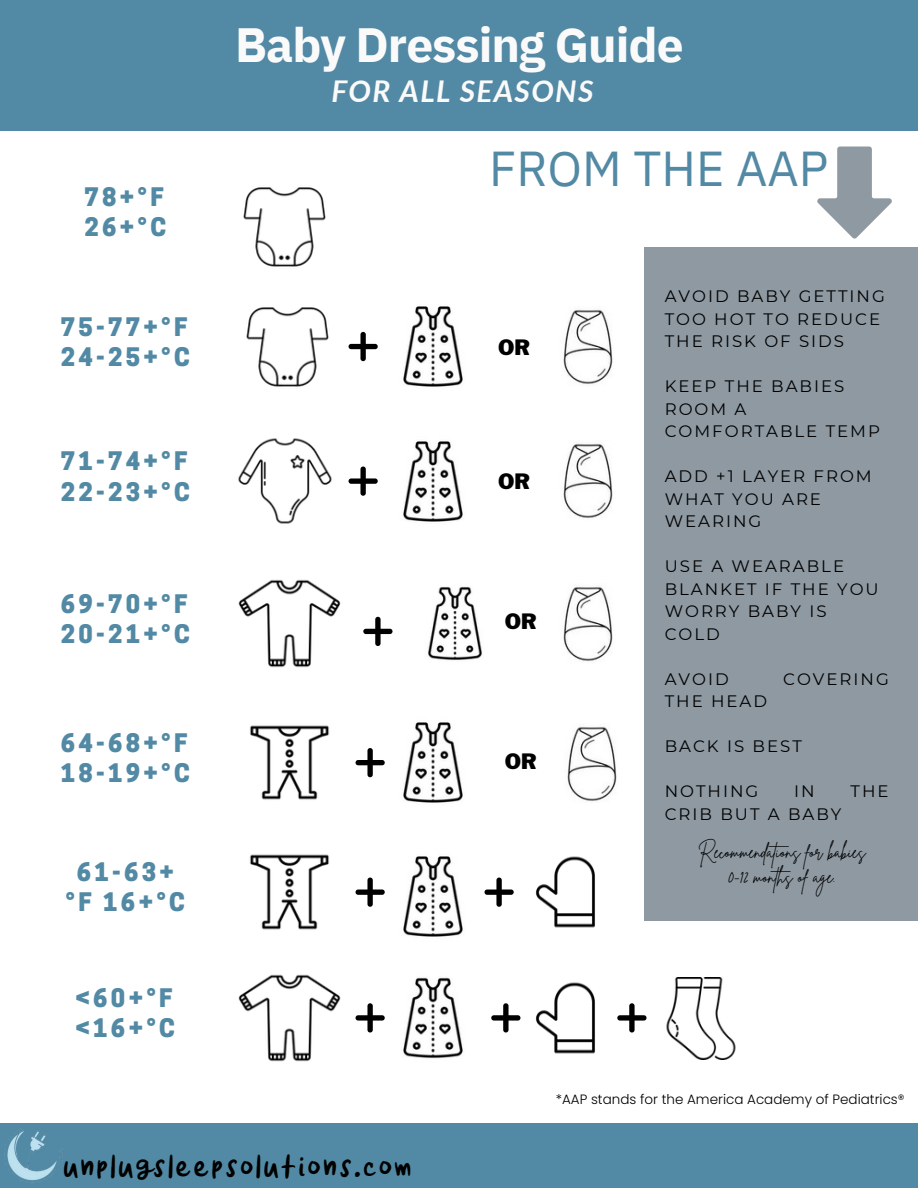
<style>
.page{position:relative;width:918px;height:1188px;background:#fff}
.page>*{position:absolute;margin:0;border:0;box-sizing:border-box;transform-origin:0 0}
.t1{font:48.9px "IBM Plex Sans";color:#5289a4}
.t2{font:700 48px "IBM Plex Sans";letter-spacing:-.02em;color:#fafafa}
.t3{font:39.75px "Orange Juice";color:#000}
.t4{font:italic 700 30px "Lato";letter-spacing:.045em;color:#fafafa}
.t5{font:800 24px/30.3px "Cooper Hewitt";letter-spacing:.135em;color:#5289a4}
.t6{font:900 21px "Libre Franklin";color:#000}
.t7{font:18px/24.8px "Brittany Signature";color:#000;text-align:center}
.t8{font:16.65px/22.5px "Montserrat";letter-spacing:.12em;color:#000}
.t9{font:300 13.5px "Poppins";color:#000}
</style>
<div class="page">
<div style="left:0;top:1px;width:918px;height:129px;background:#5289a4"></div>
<div style="left:0;top:1123px;width:918px;height:65px;background:#5289a4"></div>
<img style="left:243px;top:187px;width:83px;height:80px">
<img style="left:499px;top:856px;width:96px;height:72px">
<img style="left:403px;top:306px;width:60px;height:81px">
<img style="left:403px;top:441px;width:60px;height:81px">
<img style="left:246px;top:307px;width:83px;height:80px">
<img style="left:428px;top:587px;width:54px;height:73px">
<img style="left:238px;top:438px;width:94px;height:86px">
<img style="left:403px;top:722px;width:60px;height:81px">
<img style="left:563px;top:309px;width:50px;height:75px">
<img style="left:563px;top:586px;width:50px;height:75px">
<img style="left:403px;top:856px;width:60px;height:81px">
<img style="left:520px;top:982px;width:75px;height:72px">
<img style="left:403px;top:977px;width:60px;height:82px">
<img style="left:666px;top:977px;width:70px;height:83px">
<img style="left:250px;top:725px;width:79px;height:75px">
<img style="left:250px;top:854px;width:79px;height:76px">
<svg style="left:349px;top:332px;width:29px;height:29px"></svg>
<svg style="left:349px;top:467px;width:29px;height:29px"></svg>
<svg style="left:356px;top:748px;width:29px;height:29px"></svg>
<svg style="left:356px;top:878px;width:29px;height:29px"></svg>
<svg style="left:356px;top:1003px;width:29px;height:30px"></svg>
<svg style="left:363px;top:617px;width:30px;height:29px"></svg>
<svg style="left:485px;top:878px;width:29px;height:29px"></svg>
<svg style="left:491px;top:1003px;width:29px;height:30px"></svg>
<svg style="left:617px;top:1003px;width:30px;height:30px"></svg>
<svg style="left:817px;top:147px;width:75px;height:92px"></svg>
<div style="left:644px;top:247px;width:274px;height:673px;background:#8e99a2"></div>
<img style="left:238px;top:579px;width:103px;height:89px">
<img style="left:563px;top:443px;width:50px;height:75px">
<img style="left:567px;top:726px;width:50px;height:75px">
<img style="left:238px;top:974px;width:103px;height:88px">
<img style="left:7px;top:1128px;width:56px;height:55px">
<h3 class="t5" style="left:84px;top:185px;width:83px">78+°F<br>26+°C</h3>
<h3 class="t5" style="left:61px;top:315px;width:131px">75-77+°F<br>24-25+°C</h3>
<h3 class="t5" style="left:61px;top:449px;width:131px">71-74+°F<br>22-23+°C</h3>
<h3 class="t5" style="left:61px;top:591px;width:131px">69-70+°F<br>20-21+°C</h3>
<h3 class="t5" style="left:61px;top:731px;width:131px">64-68+°F<br>18-19+°C</h3>
<h3 class="t5" style="left:66px;top:860px;width:121px;text-align:center">61-63+ °F 16+°C</h3>
<h3 class="t5" style="left:76px;top:986px;width:101px">&lt;60+°F &lt;16+°C</h3>
<h2 class="t2" style="left:235px;top:13px;width:450px">Baby Dressing Guide</h2>
<h3 class="t4" style="left:331px;top:73px;width:264px">FOR ALL SEASONS</h3>
<h1 class="t1" style="left:489px;top:136px;width:341px">FROM THE AAP</h1>
<p class="t6" style="left:498px;top:335px;width:33px">OR</p>
<p class="t6" style="left:498px;top:469px;width:33px">OR</p>
<p class="t6" style="left:505px;top:608px;width:33px">OR</p>
<p class="t6" style="left:505px;top:748px;width:33px">OR</p>
<p class="t8" style="left:665px;top:285px;width:222px">AVOID BABY GETTING<br>TOO HOT TO REDUCE<br>THE RISK OF SIDS</p>
<p class="t8" style="left:665px;top:375px;width:217px">KEEP THE BABIES<br>ROOM A<br>COMFORTABLE TEMP</p>
<p class="t8" style="left:665px;top:465px;width:209px">ADD +1 LAYER FROM<br>WHAT YOU ARE<br>WEARING</p>
<p class="t8" style="left:665px;top:555px;width:216px">USE A WEARABLE<br>BLANKET IF THE YOU<br>WORRY BABY IS<br>COLD</p>
<p class="t8" style="left:665px;top:667px;width:66px">AVOID</p>
<p class="t8" style="left:783px;top:667px;width:107px">COVERING</p>
<p class="t8" style="left:665px;top:690px;width:104px">THE HEAD</p>
<p class="t8" style="left:665px;top:735px;width:139px">BACK IS BEST</p>
<p class="t8" style="left:665px;top:780px;width:95px">NOTHING</p>
<p class="t8" style="left:794px;top:780px;width:22px">IN</p>
<p class="t8" style="left:851px;top:780px;width:40px">THE</p>
<p class="t8" style="left:665px;top:802px;width:178px">CRIB BUT A BABY</p>
<p class="t7" style="left:698px;top:840px;width:169px">Recommendations for babies<br>0-12 months of age.</p>
<p class="t9" style="left:556px;top:1089px;width:350px">*AAP stands for the America Academy of Pediatrics®</p>
<h3 class="t3" style="left:62px;top:1141px;width:352px">unplugsleepsolutions.com</h3>
</div>
